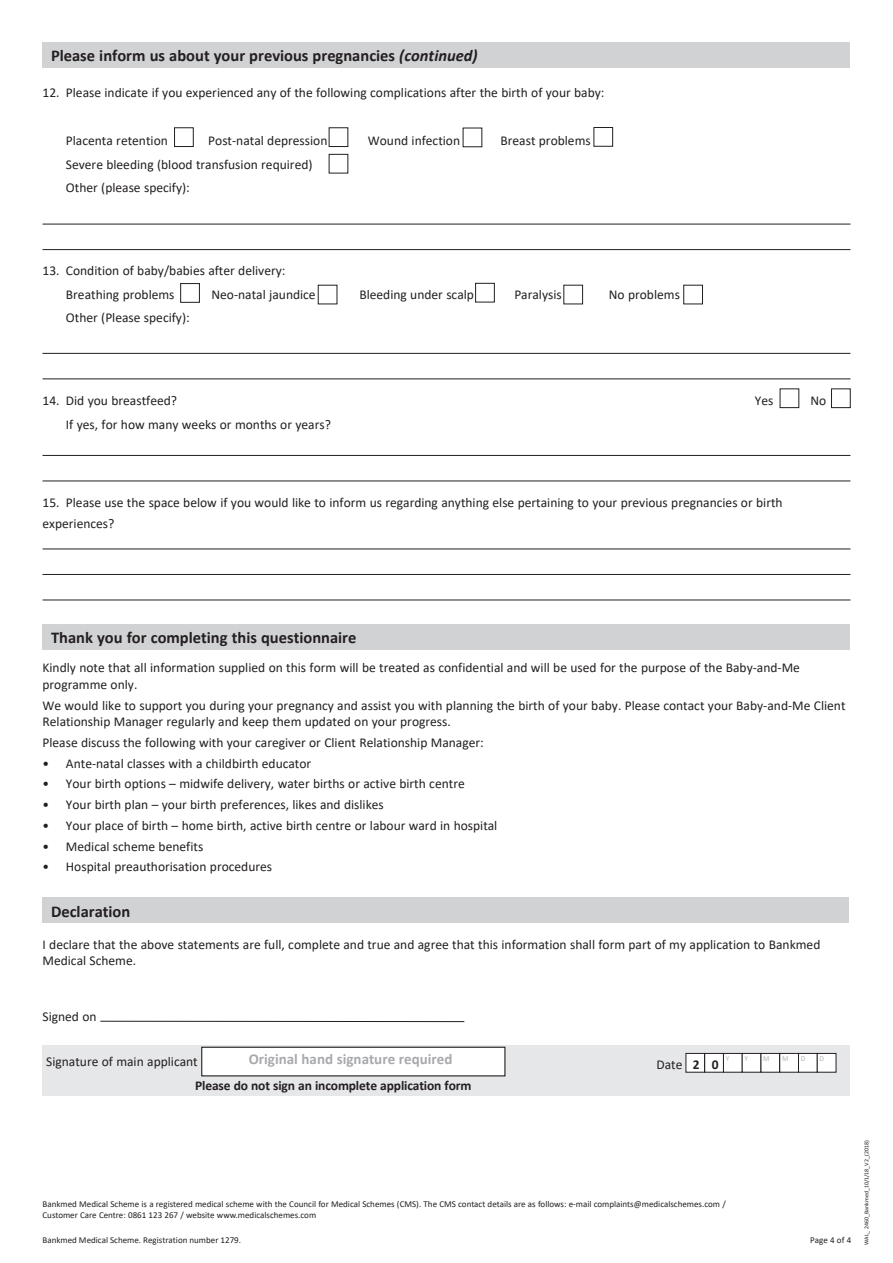
<style>
.page{position:relative;width:893px;height:1263px;background:#fff}
.page>*{position:absolute;margin:0;border:0;box-sizing:border-box;transform-origin:0 0}
._20__strapline{font:700 16.5px "Calibri";color:#231f20}
._20__strapline-2{font:700 15px "Calibri";color:#a8a9ad}
.type_diseas{font:13.5px/16.5px "Calibri";color:#231f20}
.Body_copy_11{font:700 13.5px "Calibri";letter-spacing:-.01em;color:#231f20}
.Body_copy{font:13.5px "Calibri";color:#231f20}
.t1{font:9px "Calibri";color:#231f20}
.t2{font:7.5px "Calibri";color:#b2b3b7}
.type_diseas-2{font:6px "Calibri";color:#231f20}
.s1{font-style:italic}
.s2{font-weight:700}
</style>
<div class="page">
<div style="left:43px;top:42px;width:807px;height:26px;background:#d1d2d4"></div>
<div style="left:174px;top:128px;width:19px;height:19px;border:1px solid #231f20"></div>
<div style="left:329px;top:128px;width:19px;height:19px;border:1px solid #231f20"></div>
<div style="left:594px;top:127px;width:19px;height:19px;border:1px solid #231f20"></div>
<div style="left:329px;top:154px;width:19px;height:19px;border:1px solid #231f20"></div>
<hr style="left:43px;top:224px;width:807px;height:1px;background:#231f20">
<hr style="left:43px;top:249px;width:807px;height:1px;background:#231f20">
<div style="left:180px;top:283px;width:20px;height:19px;border:1px solid #231f20"></div>
<div style="left:475px;top:283px;width:20px;height:19px;border:1px solid #231f20"></div>
<div style="left:564px;top:285px;width:19px;height:19px;border:1px solid #231f20"></div>
<div style="left:684px;top:285px;width:19px;height:19px;border:1px solid #231f20"></div>
<hr style="left:43px;top:353px;width:807px;height:1px;background:#231f20">
<hr style="left:43px;top:379px;width:807px;height:1px;background:#231f20">
<div style="left:780px;top:389px;width:19px;height:19px;border:1px solid #231f20"></div>
<div style="left:831px;top:389px;width:19px;height:19px;border:1px solid #231f20"></div>
<hr style="left:43px;top:455px;width:807px;height:1px;background:#231f20">
<hr style="left:43px;top:481px;width:807px;height:1px;background:#231f20">
<hr style="left:43px;top:549px;width:807px;height:1px;background:#231f20">
<hr style="left:43px;top:574px;width:807px;height:1px;background:#231f20">
<hr style="left:43px;top:600px;width:807px;height:1px;background:#231f20">
<div style="left:43px;top:624px;width:807px;height:26px;background:#d1d2d4"></div>
<div style="left:43px;top:898px;width:806px;height:25px;background:#d1d2d4"></div>
<div style="left:43px;top:1045px;width:807px;height:51px;background:#e6e7e9"></div>
<div style="left:202px;top:1047px;width:303px;height:29px;background:#fff"></div>
<div style="left:201px;top:1047px;width:304px;height:29px;border:1px solid #231f20"></div>
<div style="left:686px;top:1053px;width:19px;height:19px;background:#fff"></div>
<div style="left:686px;top:1053px;width:19px;height:19px;border:1px solid #231f20"></div>
<div style="left:705px;top:1053px;width:18px;height:19px;background:#fff"></div>
<div style="left:704px;top:1053px;width:20px;height:19px;border:1px solid #231f20"></div>
<div style="left:723px;top:1053px;width:19px;height:19px;background:#fff"></div>
<div style="left:723px;top:1053px;width:19px;height:19px;border:1px solid #231f20"></div>
<div style="left:742px;top:1053px;width:19px;height:19px;background:#fff"></div>
<div style="left:742px;top:1053px;width:19px;height:19px;border:1px solid #231f20"></div>
<div style="left:761px;top:1053px;width:19px;height:19px;background:#fff"></div>
<div style="left:761px;top:1053px;width:19px;height:19px;border:1px solid #231f20"></div>
<div style="left:780px;top:1053px;width:18px;height:19px;background:#fff"></div>
<div style="left:779px;top:1053px;width:20px;height:19px;border:1px solid #231f20"></div>
<div style="left:798px;top:1053px;width:19px;height:19px;background:#fff"></div>
<div style="left:798px;top:1053px;width:19px;height:19px;border:1px solid #231f20"></div>
<div style="left:817px;top:1053px;width:19px;height:19px;background:#fff"></div>
<div style="left:817px;top:1053px;width:19px;height:19px;border:1px solid #231f20"></div>
<hr style="left:100px;top:1021px;width:364px;height:1px;background:#231f20">
<p class="_20__strapline" style="left:51px;top:44px;width:428px">Please inform us about your previous pregnancies <span class="s1">(continued)</span></p>
<p class="type_diseas" style="left:43px;top:84px;width:564px">12. Please indicate if you experienced any of the following complications after the birth of your baby:</p>
<p class="type_diseas" style="left:66px;top:132px;width:103px">Placenta retention</p>
<p class="type_diseas" style="left:208px;top:132px;width:121px">Post-natal depression</p>
<p class="type_diseas" style="left:368px;top:132px;width:94px">Wound infection</p>
<p class="type_diseas" style="left:500px;top:132px;width:92px">Breast problems</p>
<p class="type_diseas" style="left:66px;top:155px;width:248px">Severe bleeding (blood transfusion required)</p>
<p class="type_diseas" style="left:66px;top:179px;width:125px">Other (please specify):</p>
<p class="type_diseas" style="left:43px;top:262px;width:244px">13. Condition of baby/babies after delivery:</p>
<p class="type_diseas" style="left:66px;top:285px;width:110px">Breathing problems</p>
<p class="type_diseas" style="left:212px;top:285px;width:106px">Neo-natal jaundice</p>
<p class="type_diseas" style="left:359px;top:285px;width:116px">Bleeding under scalp</p>
<p class="type_diseas" style="left:514px;top:285px;width:49px">Paralysis</p>
<p class="type_diseas" style="left:609px;top:285px;width:73px">No problems</p>
<p class="type_diseas" style="left:66px;top:309px;width:125px">Other (Please specify):</p>
<p class="type_diseas" style="left:43px;top:392px;width:136px">14. Did you breastfeed?</p>
<p class="type_diseas" style="left:755px;top:392px;width:20px">Yes</p>
<p class="type_diseas" style="left:810px;top:392px;width:17px">No</p>
<p class="type_diseas" style="left:66px;top:415px;width:267px">If yes, for how many weeks or months or years?</p>
<p class="type_diseas" style="left:43px;top:491px;width:742px;line-height:21.8px">15. Please use the space below if you would like to inform us regarding anything else pertaining to your previous pregnancies or birth experiences?</p>
<p class="_20__strapline" style="left:51px;top:626px;width:307px">Thank you for completing this questionnaire</p>
<p class="type_diseas" style="left:43px;top:659px;width:759px">Kindly note that all information supplied on this form will be treated as confidential and will be used for the purpose of the Baby-and-Me programme only.</p>
<p class="type_diseas" style="left:43px;top:696px;width:804px">We would like to support you during your pregnancy and assist you with planning the birth of your baby. Please contact your Baby-and-Me Client<br>Relationship Manager regularly and keep them updated on your progress.</p>
<p class="type_diseas" style="left:43px;top:734px;width:443px">Please discuss the following with your caregiver or Client Relationship Manager:</p>
<p class="type_diseas" style="left:43px;top:754px;width:270px">• Ante-natal classes with a childbirth educator</p>
<p class="type_diseas" style="left:43px;top:775px;width:424px">• Your birth options – midwife delivery, water births or active birth centre</p>
<p class="type_diseas" style="left:43px;top:796px;width:343px">• Your birth plan – your birth preferences, likes and dislikes</p>
<p class="type_diseas" style="left:43px;top:817px;width:456px">• Your place of birth – home birth, active birth centre or labour ward in hospital</p>
<p class="type_diseas" style="left:43px;top:837px;width:162px">• Medical scheme benefits</p>
<p class="type_diseas" style="left:43px;top:858px;width:231px">• Hospital preauthorisation procedures</p>
<p class="_20__strapline" style="left:51px;top:899px;width:81px">Declaration</p>
<p class="type_diseas" style="left:43px;top:935px;width:779px">I declare that the above statements are full, complete and true and agree that this information shall form part of my application to Bankmed<br>Medical Scheme.</p>
<p class="type_diseas" style="left:43px;top:1008px;width:56px">Signed on</p>
<p class="Body_copy" style="left:46px;top:1052px;width:153px">Signature of main applicant</p>
<p class="Body_copy" style="left:656px;top:1055px;width:64px">Date <span class="s2">2 0</span></p>
<p class="_20__strapline-2" style="left:249px;top:1048px;width:205px">Original hand signature required</p>
<p class="t2" style="left:726px;top:1054px;width:5px">Y</p>
<p class="t2" style="left:744px;top:1054px;width:5px">Y</p>
<p class="t2" style="left:763px;top:1054px;width:8px">M</p>
<p class="t2" style="left:782px;top:1054px;width:8px">M</p>
<p class="t2" style="left:801px;top:1054px;width:6px">D</p>
<p class="t2" style="left:820px;top:1054px;width:6px">D</p>
<p class="Body_copy_11" style="left:195px;top:1076px;width:278px">Please do not sign an incomplete application form</p>
<p class="t1" style="left:43px;top:1198px;width:685px">Bankmed Medical Scheme is a registered medical scheme with the Council for Medical Schemes (CMS). The CMS contact details are as follows: e-mail complaints@medicalschemes.com /</p>
<p class="t1" style="left:43px;top:1208px;width:275px">Customer Care Centre: 0861 123 267 / website www.medicalschemes.com</p>
<p class="t1" style="left:43px;top:1234px;width:200px">Bankmed Medical Scheme. Registration number 1279.</p>
<p class="t1" style="left:810px;top:1234px;width:43px">Page 4 of 4</p>
<p class="type_diseas-2" style="left:862px;top:1245px;width:106px;rotate:-90deg">WAL_ 2460_Bankmed_10/1/18_V2_(2018)</p>
</div>
